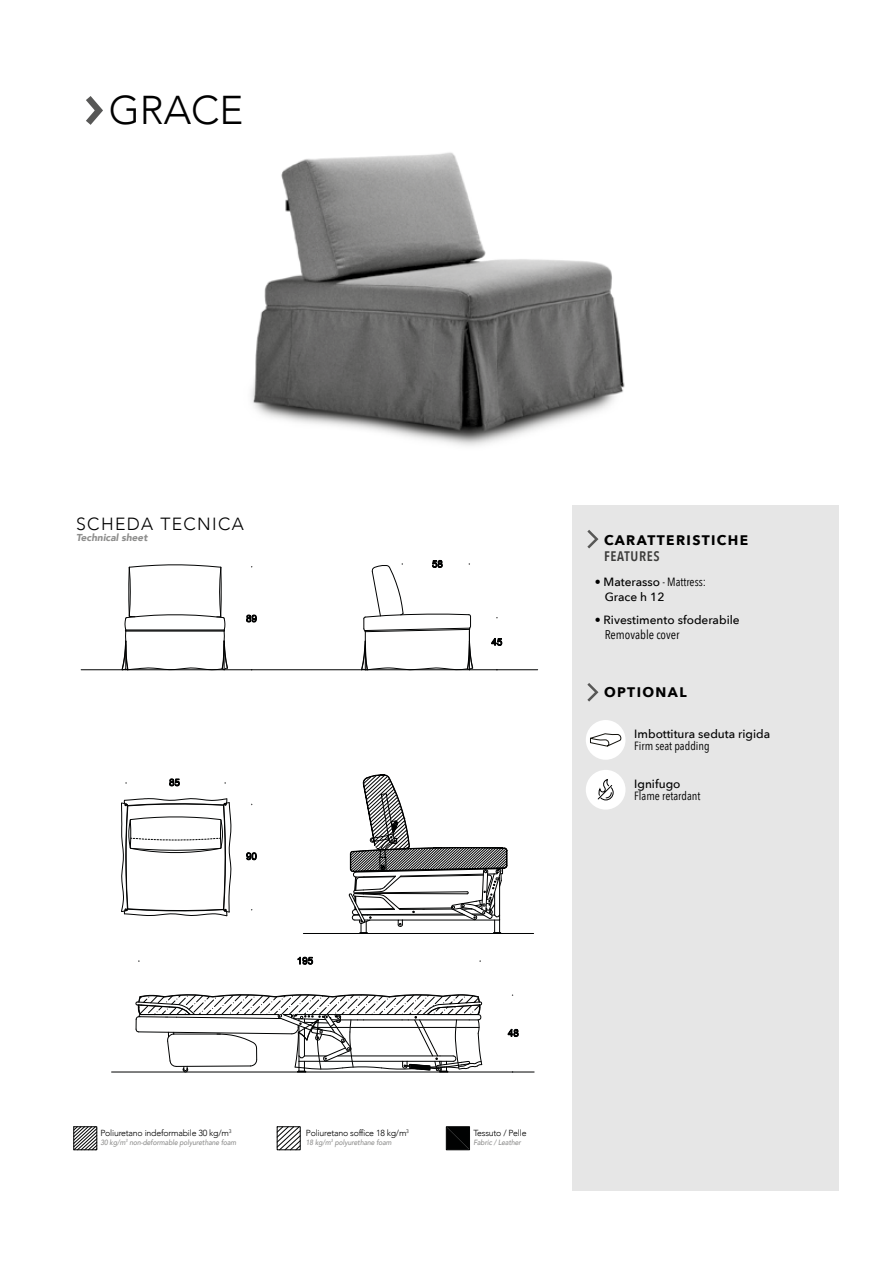
<style>
.page{position:relative;width:893px;height:1263px;background:#fff}
.page>*{position:absolute;margin:0;border:0;box-sizing:border-box;transform-origin:0 0}
.t1{font:300 40.05px "Avenir";color:#000}
.t2{font:300 17.55px "Avenir";letter-spacing:.075em;color:#000}
.t3{font:700 13.8px "Avenir Next";letter-spacing:.1em;color:#000}
.t4{font:600 13.8px "Avenir Next Condensed";letter-spacing:.05em;color:#3c3c3b}
.t5{font:12.6px "Avenir Next Condensed";color:#000}
.t6{font:500 12px/15px "Avenir Next";color:#000}
.t7{font:12px "Avenir Next Condensed";color:#000}
.t8{font:italic 900 10.05px "Avenir";color:#8e8e8d}
.t9{font:300 8.85px "Avenir";letter-spacing:-.025em;color:#000}
.t10{font:italic 500 7.5px "Avenir";letter-spacing:-.01em;color:#8e8e8d;scale:.9 1}
.s1{font-family:"Avenir Next Condensed";font-weight:400}
.s2{font-family:"Avenir Next Condensed";font-weight:400;font-size:12.6px}
</style>
<div class="page">
<img style="left:251px;top:152px;width:374px;height:294px">
<div style="left:572px;top:505px;width:267px;height:686px;background:#e6e6e6"></div>
<svg style="left:587px;top:530px;width:12px;height:19px"></svg>
<div style="left:586px;top:720px;width:39px;height:40px;background:#fff;border-radius:50%"></div>
<svg style="left:590px;top:733px;width:31px;height:13px"></svg>
<div style="left:586px;top:770px;width:39px;height:40px;background:#fff;border-radius:50%"></div>
<svg style="left:598px;top:779px;width:15px;height:21px"></svg>
<svg style="left:169px;top:778px;width:11px;height:8px"></svg>
<hr style="left:303px;top:933px;width:231px;height:1px;background:#010202">
<svg style="left:349px;top:774px;width:159px;height:159px"></svg>
<svg style="left:121px;top:798px;width:136px;height:118px"></svg>
<svg style="left:81px;top:560px;width:457px;height:111px"></svg>
<svg style="left:297px;top:957px;width:17px;height:8px"></svg>
<hr style="left:112px;top:1072px;width:422px;height:1px;background:#010202">
<svg style="left:136px;top:994px;width:346px;height:79px"></svg>
<svg style="left:508px;top:1029px;width:11px;height:8px"></svg>
<svg style="left:73px;top:1126px;width:25px;height:25px"></svg>
<div style="left:74px;top:1126px;width:23px;height:24px;border:1px solid #010202"></div>
<svg style="left:276px;top:1126px;width:25px;height:25px"></svg>
<div style="left:277px;top:1126px;width:23px;height:24px;border:1px solid #010202"></div>
<svg style="left:445px;top:1126px;width:25px;height:25px"></svg>
<div style="left:446px;top:1126px;width:24px;height:24px;border:1px solid #010202"></div>
<svg style="left:587px;top:683px;width:12px;height:19px"></svg>
<svg style="left:86px;top:96px;width:17px;height:29px"></svg>
<h1 class="t1" style="left:109px;top:86px;width:136px">GRACE</h1>
<h2 class="t2" style="left:76px;top:513px;width:169px">SCHEDA TECNICA</h2>
<p class="t8" style="left:76px;top:529px;width:73px">Technical sheet</p>
<p class="t3" style="left:604px;top:528px;width:146px">CARATTERISTICHE</p>
<p class="t4" style="left:604px;top:544px;width:57px">FEATURES</p>
<p class="t6" style="left:605px;top:574px;width:103px;text-indent:-10px">• Materasso <span class="s1">- Mattress</span><span class="s2">:<br></span>Grace h 12</p>
<p class="t6" style="left:595px;top:611px;width:147px">• Rivestimento sfoderabile</p>
<p class="t5" style="left:605px;top:623px;width:76px">Removable cover</p>
<p class="t3" style="left:604px;top:680px;width:84px">OPTIONAL</p>
<p class="t6" style="left:634px;top:726px;width:138px">Imbottitura seduta rigida</p>
<p class="t7" style="left:634px;top:736px;width:77px">Firm seat padding</p>
<p class="t6" style="left:634px;top:775px;width:48px">Ignifugo</p>
<p class="t7" style="left:634px;top:786px;width:68px">Flame retardant</p>
<p class="t9" style="left:100px;top:1128px;width:132px">Poliuretano indeformabile 30 kg/m<sup>3</sup></p>
<p class="t10" style="left:100px;top:1138px;width:153px">30 kg/m<sup>3</sup> non-deformable polyurethane foam</p>
<p class="t9" style="left:306px;top:1128px;width:105px">Poliuretano soffice 18 kg/m<sup>3</sup></p>
<p class="t10" style="left:306px;top:1138px;width:97px">18 kg/m<sup>3</sup> polyurethane foam</p>
<p class="t9" style="left:473px;top:1128px;width:55px">Tessuto / Pelle</p>
<p class="t10" style="left:473px;top:1138px;width:55px">Fabric / Leather</p>
</div>
